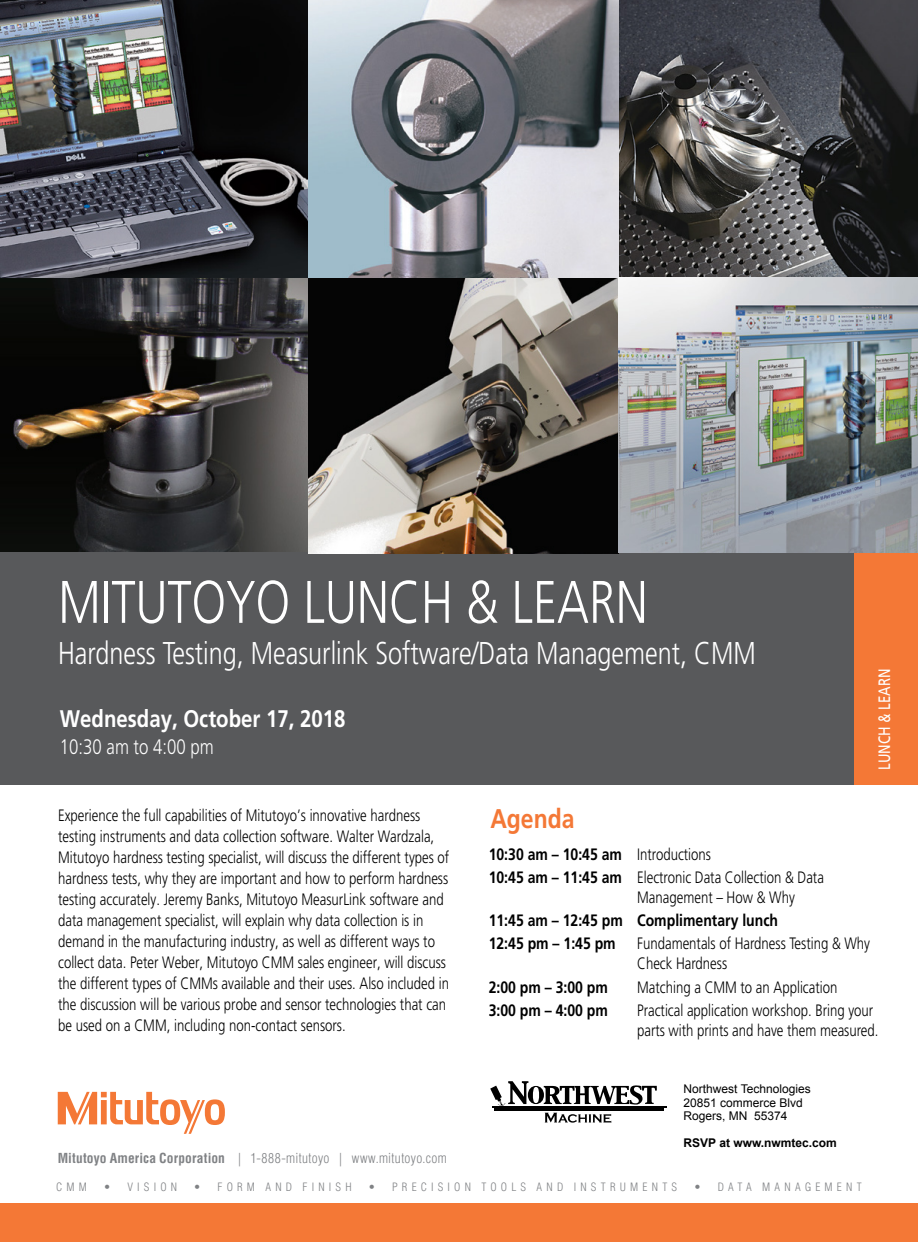
<style>
.page{position:relative;width:918px;height:1242px;background:#fff}
.page>*{position:absolute;margin:0;border:0;box-sizing:border-box;transform-origin:0 0}
.t1{font:300 60px "Mitutoyo Frutiger";color:#fff}
.t2{font:300 31.5px "Mitutoyo Frutiger";color:#fff}
.t3{font:700 27px "Mitutoyo Frutiger";color:#f47836}
.t4{font:700 24px "Mitutoyo Frutiger";color:#fff}
.t5{font:300 21px "Mitutoyo Frutiger";color:#fff}
.t6{font:300 16.5px/21px "Mitutoyo Frutiger";color:#000}
.t7{font:700 16.5px/23.2px "Mitutoyo Frutiger";color:#000}
.t8{font:16.5px "Mitutoyo Frutiger";color:#fff}
.t9{font:300 condensed 13.5px "Helvetica";letter-spacing:.025em;color:#808285}
.t10{font:12px/13.5px "Arial";color:#000}
.t11{font:700 12px "Arial";color:#000}
.t12{font:300 condensed 11.25px "Helvetica";letter-spacing:.375em;color:#808285}
.s1{font-weight:700}
</style>
<div class="page">
<div style="left:0;top:1203px;width:918px;height:39px;background:#f47836"></div>
<svg style="left:58px;top:1092px;width:167px;height:42px"></svg>
<div style="left:0;top:551px;width:918px;height:234px;background:#58595b"></div>
<div style="left:855px;top:551px;width:63px;height:234px;background:#f47836"></div>
<img style="left:0;top:0;width:309px;height:552px">
<img style="left:309px;top:0;width:609px;height:554px">
<svg style="left:545px;top:1113px;width:66px;height:10px"></svg>
<hr style="left:495px;top:1108px;width:169px;height:2px;background:#000">
<hr style="left:492px;top:1106px;width:174px;height:2px;background:#000">
<svg style="left:490px;top:1081px;width:167px;height:25px"></svg>
<h1 class="t1" style="left:58px;top:568px;width:591px">MITUTOYO LUNCH &amp; LEARN</h1>
<h2 class="t2" style="left:58px;top:635px;width:699px">Hardness Testing, Measurlink Software/Data Management, CMM</h2>
<h3 class="t4" style="left:60px;top:704px;width:287px">Wednesday, October 17, 2018</h3>
<p class="t5" style="left:60px;top:734px;width:156px">10:30 am to 4:00 pm</p>
<p class="t8" style="left:874px;top:770px;width:103px;rotate:-90deg">LUNCH &amp; LEARN</p>
<p class="t6" style="left:58px;top:805px;width:393px">Experience the full capabilities of Mitutoyo’s innovative hardness testing instruments and data collection software. Walter Wardzala, Mitutoyo hardness testing specialist, will discuss the different types of hardness tests, why they are important and how to perform hardness testing accurately. Jeremy Banks, Mitutoyo MeasurLink software and data management specialist, will explain why data collection is in demand in the manufacturing industry, as well as different ways to collect data. Peter Weber, Mitutoyo CMM sales engineer, will discuss the different types of CMMs available and their uses. Also included in the discussion will be various probe and sensor technologies that can be used on a CMM, including non-contact sensors.</p>
<p class="t9" style="left:58px;top:1149px;width:391px"><span class="s1">Mitutoyo America Corporation</span> | 1-888-mitutoyo | www.mitutoyo.com</p>
<h3 class="t3" style="left:490px;top:803px;width:86px">Agenda</h3>
<p class="t6" style="left:489px;top:843px;width:337px;line-height:23.2px"><span class="s1">10:30 am – 10:45 am</span> Introductions<br><span class="s1">10:45 am – 11:45 am</span> Electronic Data Collection &amp; Data</p>
<p class="t6" style="left:637px;top:887px;width:159px">Management – How &amp; Why</p>
<p class="t7" style="left:489px;top:909px;width:291px">11:45 am – 12:45 pm Complimentary lunch<br>12:45 pm – 1:45 pm</p>
<p class="t6" style="left:637px;top:934px;width:234px;line-height:19.8px">Fundamentals of Hardness Testing &amp; Why<br>Check Hardness</p>
<p class="t7" style="left:489px;top:975px;width:121px">2:00 pm – 3:00 pm</p>
<p class="t6" style="left:637px;top:977px;width:202px">Matching a CMM to an Application</p>
<p class="t7" style="left:489px;top:999px;width:121px">3:00 pm – 4:00 pm</p>
<p class="t6" style="left:637px;top:1000px;width:243px;line-height:19.8px">Practical application workshop. Bring your parts with prints and have them measured.</p>
<p class="t10" style="left:684px;top:1082px;width:129px">Northwest Technologies<br>20851 commerce Blvd<br>Rogers, MN 55374</p>
<p class="t11" style="left:684px;top:1135px;width:155px">RSVP at www.nwmtec.com</p>
<p class="t12" style="left:56px;top:1180px;width:32px">CMM</p>
<p class="t12" style="left:104px;top:1180px;width:75px">• VISION</p>
<p class="t12" style="left:194px;top:1180px;width:159px">• FORM AND FINISH</p>
<p class="t12" style="left:368px;top:1180px;width:310px">• PRECISION TOOLS AND INSTRUMENTS</p>
<p class="t12" style="left:694px;top:1180px;width:169px">• DATA MANAGEMENT</p>
</div>
